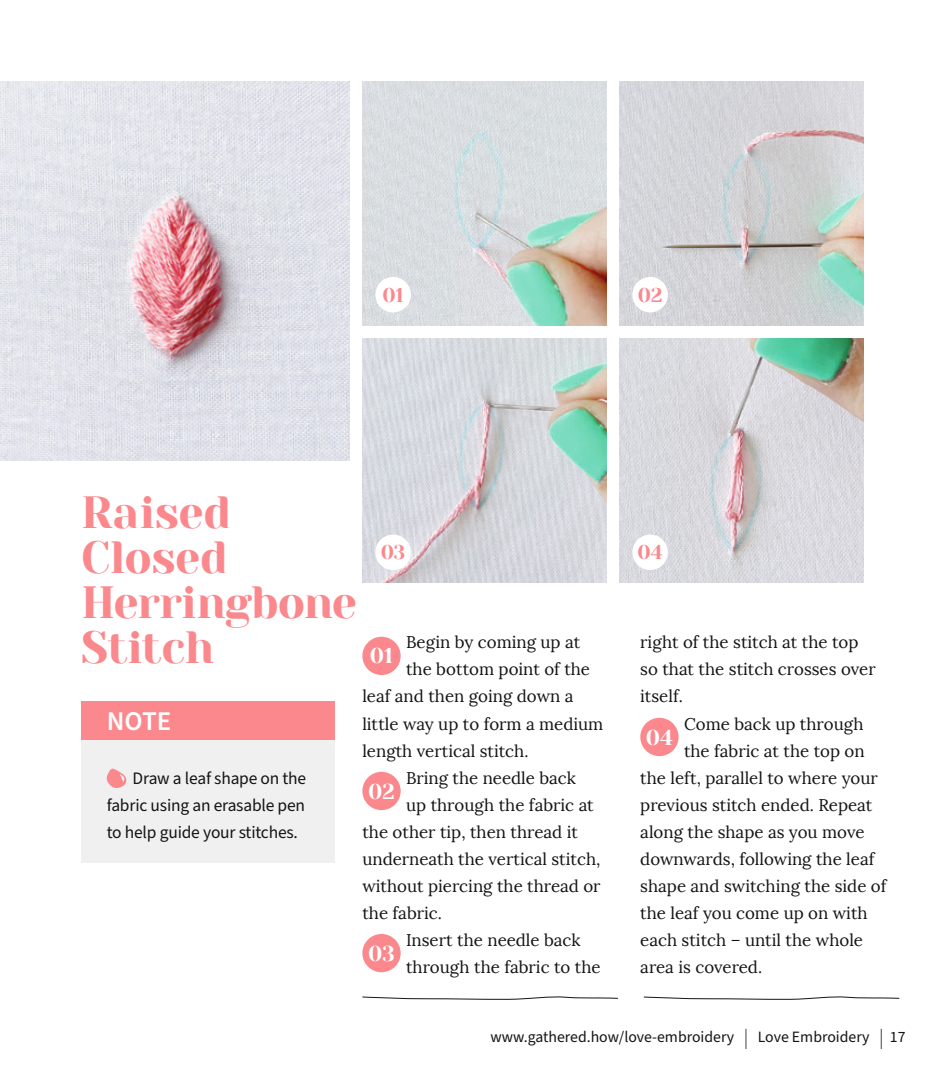
<style>
.page{position:relative;width:944px;height:1085px;background:#fff}
.page>*{position:absolute;margin:0;border:0;box-sizing:border-box;transform-origin:0 0}
._1__News_Head_One{font:45px/45px "Yeseva One";letter-spacing:-.01em;color:#fb888d}
._6__Boxout_Header{font:600 27px "Source Sans Pro";color:#fff}
.t1{font:21.38px "Yeseva One";color:#fff}
.t2{font:19.8px "Yeseva One";color:#fb888d}
._7__Boxout_copy{font:17.55px/27px "Source Sans Pro";letter-spacing:-.01em;color:#131413;text-align:justify}
._3__Body_Copy{font:16.88px/27px "Lora";color:#131413}
.t3{font:15.75px "Source Sans Pro";color:#131413}
.s1{font-weight:300;font-size:20.25px}
</style>
<div class="page">
<div style="left:362px;top:636px;width:39px;height:39px;background:#fb888d;border-radius:50%"></div>
<div style="left:362px;top:771px;width:39px;height:39px;background:#fb888d;border-radius:50%"></div>
<div style="left:362px;top:933px;width:39px;height:39px;background:#fb888d;border-radius:50%"></div>
<img style="left:619px;top:81px;width:244px;height:244px">
<img style="left:619px;top:338px;width:244px;height:244px">
<img style="left:362px;top:81px;width:244px;height:244px">
<img style="left:362px;top:338px;width:244px;height:244px">
<div style="left:632px;top:277px;width:36px;height:35px;background:#fff;border-radius:50%"></div>
<div style="left:632px;top:534px;width:36px;height:36px;background:#fff;border-radius:50%"></div>
<div style="left:375px;top:277px;width:36px;height:35px;background:#fff;border-radius:50%"></div>
<div style="left:375px;top:534px;width:36px;height:36px;background:#fff;border-radius:50%"></div>
<div style="left:640px;top:717px;width:39px;height:39px;background:#fb888d;border-radius:50%"></div>
<svg style="left:362px;top:996px;width:256px;height:3px"></svg>
<svg style="left:643px;top:996px;width:257px;height:3px"></svg>
<img style="left:1px;top:81px;width:348px;height:379px">
<div style="left:81px;top:700px;width:254px;height:162px;background:#f0f0f0"></div>
<div style="left:81px;top:700px;width:254px;height:39px;background:#fb888d"></div>
<svg style="left:106px;top:768px;width:21px;height:20px"></svg>
<p class="t2" style="left:382px;top:283px;width:23px">01</p>
<p class="t2" style="left:638px;top:283px;width:26px">02</p>
<p class="_1__News_Head_One" style="left:81px;top:490px;width:278px">Raised<br>Closed<br>Herringbone<br>Stitch</p>
<p class="t2" style="left:381px;top:540px;width:26px">03</p>
<p class="_3__Body_Copy" style="left:406px;top:629px;width:176px">Begin by coming up at</p>
<p class="_3__Body_Copy" style="left:406px;top:656px;width:186px">the bottom point of the</p>
<p class="_3__Body_Copy" style="left:362px;top:683px;width:213px">leaf and then going down a</p>
<p class="_3__Body_Copy" style="left:362px;top:710px;width:242px">little way up to form a medium</p>
<p class="_3__Body_Copy" style="left:362px;top:737px;width:168px">length vertical stitch.</p>
<p class="t1" style="left:368px;top:778px;width:28px">02</p>
<p class="t1" style="left:370px;top:643px;width:25px">01</p>
<p class="_6__Boxout_Header" style="left:107px;top:702px;width:66px">NOTE</p>
<p class="_3__Body_Copy" style="left:406px;top:764px;width:171px">Bring the needle back</p>
<p class="_3__Body_Copy" style="left:406px;top:791px;width:189px">up through the fabric at</p>
<p class="_3__Body_Copy" style="left:362px;top:818px;width:217px">the other tip, then thread it</p>
<p class="_3__Body_Copy" style="left:362px;top:845px;width:239px">underneath the vertical stitch,</p>
<p class="_3__Body_Copy" style="left:362px;top:872px;width:240px">without piercing the thread or</p>
<p class="_3__Body_Copy" style="left:362px;top:899px;width:81px">the fabric.</p>
<p class="t1" style="left:368px;top:940px;width:28px">03</p>
<p class="_7__Boxout_copy" style="left:107px;top:764px;width:201px;text-indent:26px">Draw a leaf shape on the fabric using an erasable pen to help guide your stitches.</p>
<p class="_3__Body_Copy" style="left:406px;top:926px;width:196px">Insert the needle back through the fabric to the</p>
<p class="t2" style="left:637px;top:540px;width:27px">04</p>
<p class="_3__Body_Copy" style="left:640px;top:629px;width:237px">right of the stitch at the top so that the stitch crosses over itself.</p>
<p class="t1" style="left:646px;top:724px;width:29px">04</p>
<p class="_3__Body_Copy" style="left:684px;top:710px;width:181px">Come back up through</p>
<p class="_3__Body_Copy" style="left:684px;top:737px;width:182px">the fabric at the top on</p>
<p class="_3__Body_Copy" style="left:640px;top:764px;width:239px">the left, parallel to where your</p>
<p class="_3__Body_Copy" style="left:640px;top:791px;width:234px">previous stitch ended. Repeat</p>
<p class="_3__Body_Copy" style="left:640px;top:818px;width:226px">along the shape as you move</p>
<p class="_3__Body_Copy" style="left:640px;top:845px;width:236px">downwards, following the leaf</p>
<p class="_3__Body_Copy" style="left:640px;top:872px;width:248px">shape and switching the side of</p>
<p class="_3__Body_Copy" style="left:640px;top:899px;width:229px">the leaf you come up on with</p>
<p class="_3__Body_Copy" style="left:640px;top:926px;width:224px">each stitch – until the whole</p>
<p class="_3__Body_Copy" style="left:640px;top:953px;width:123px">area is covered.</p>
<p class="t3" style="left:491px;top:1026px;width:417px">www.gathered.how/love-embroidery <span class="s1">|</span> Love Embroidery <span class="s1">|</span> 17</p>
</div>
